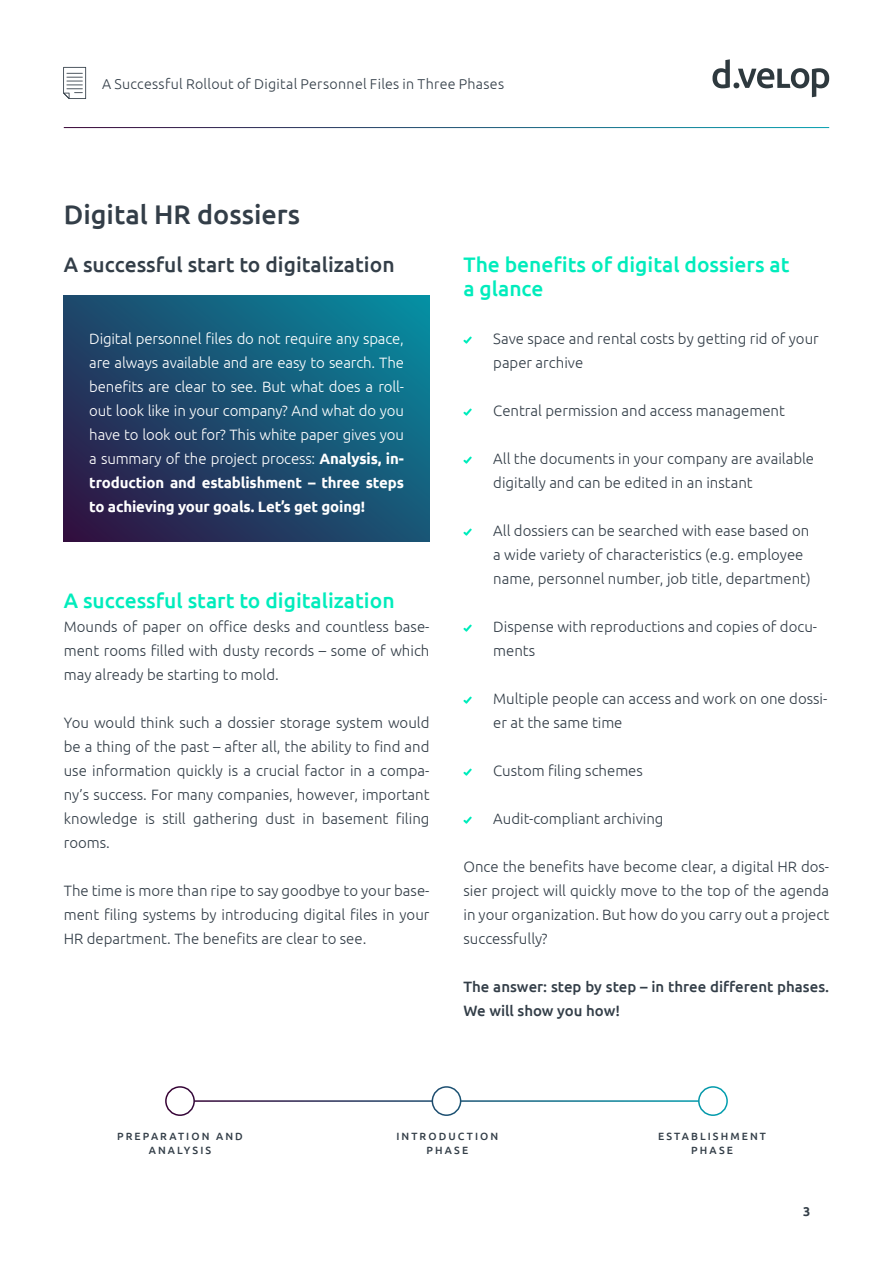
<style>
.page{position:relative;width:893px;height:1263px;background:#fff}
.page>*{position:absolute;margin:0;border:0;box-sizing:border-box;transform-origin:0 0}
.t1{font:500 27px "Ubuntu";color:#333e48}
.t2{font:500 21px/24px "Ubuntu";color:#00ecbc}
.t3{font:500 21px "Ubuntu";color:#333e48}
.t4{font:300 15px/24px "Ubuntu";color:#333e48}
.t5{font:300 15px/24px "Ubuntu";letter-spacing:-.01em;color:#fff;text-align:justify}
.t6{font:500 15px/24px "Ubuntu";color:#333e48}
.t7{font:300 14.25px "Ubuntu";letter-spacing:.02em;color:#333e48}
.t8{font:700 12.75px "Ubuntu";color:#333e48}
.t9{font:500 10.5px/13.6px "Ubuntu";letter-spacing:.2em;color:#333e48;text-align:center}
.s1{font-weight:700}
</style>
<div class="page">
<svg style="left:63px;top:67px;width:23px;height:32px"></svg>
<svg style="left:712px;top:59px;width:117px;height:38px"></svg>
<svg style="left:64px;top:295px;width:365px;height:246px;background:#1b4f70"></svg>
<svg style="left:463px;top:336px;width:9px;height:8px"></svg>
<svg style="left:463px;top:408px;width:9px;height:8px"></svg>
<svg style="left:463px;top:456px;width:9px;height:8px"></svg>
<svg style="left:463px;top:528px;width:9px;height:8px"></svg>
<svg style="left:463px;top:624px;width:9px;height:8px"></svg>
<svg style="left:463px;top:696px;width:9px;height:8px"></svg>
<svg style="left:463px;top:768px;width:9px;height:8px"></svg>
<svg style="left:463px;top:816px;width:9px;height:8px"></svg>
<svg style="left:165px;top:1086px;width:563px;height:30px"></svg>
<p class="t7" style="left:102px;top:75px;width:404px">A Successful Rollout of Digital Personnel Files in Three Phases</p>
<h1 class="t1" style="left:64px;top:197px;width:238px">Digital HR dossiers</h1>
<h2 class="t3" style="left:64px;top:251px;width:332px">A successful start to digitalization</h2>
<p class="t5" style="left:89px;top:326px;width:316px">Digital personnel files do not require any space, are always available and are easy to search. The benefits are clear to see. But what does a roll&shy;out look like in your company? And what do you have to look out for? This white paper gives you a summary of the project process: <span class="s1">Analysis, in&shy;troduction and establishment – three steps to achieving your goals. Let’s get going!</span></p>
<h2 class="t2" style="left:64px;top:587px;width:332px">A successful start to digitalization</h2>
<p class="t4" style="left:64px;top:614px;width:367px;text-align:justify">Mounds of paper on office desks and countless base&shy;ment rooms filled with dusty records – some of which may already be starting to mold.</p>
<p class="t4" style="left:64px;top:710px;width:367px;text-align:justify">You would think such a dossier storage system would be a thing of the past – after all, the ability to find and use information quickly is a crucial factor in a compa&shy;ny’s success. For many companies, however, important knowledge is still gathering dust in basement filing rooms.</p>
<p class="t4" style="left:64px;top:878px;width:367px;text-align:justify">The time is more than ripe to say goodbye to your base&shy;ment filing systems by introducing digital files in your HR department. The benefits are clear to see.</p>
<h2 class="t2" style="left:463px;top:251px;width:327px">The benefits of digital dossiers at a glance</h2>
<p class="t4" style="left:493px;top:326px;width:327px">Save space and rental costs by getting rid of your paper archive</p>
<p class="t4" style="left:493px;top:398px;width:293px">Central permission and access management</p>
<p class="t4" style="left:493px;top:446px;width:322px">All the documents in your company are available digitally and can be edited in an instant</p>
<p class="t4" style="left:493px;top:518px;width:319px">All dossiers can be searched with ease based on a wide variety of characteristics (e.g. employee name, personnel number, job title, department)</p>
<p class="t4" style="left:493px;top:614px;width:325px">Dispense with reproductions and copies of docu&shy;ments</p>
<p class="t4" style="left:493px;top:686px;width:336px">Multiple people can access and work on one dossi&shy;er at the same time</p>
<p class="t4" style="left:493px;top:758px;width:151px">Custom filing schemes</p>
<p class="t4" style="left:493px;top:806px;width:172px">Audit-compliant archiving</p>
<p class="t4" style="left:463px;top:854px;width:367px;text-align:justify">Once the benefits have become clear, a digital HR dos&shy;sier project will quickly move to the top of the agenda in your organization. But how do you carry out a project successfully?</p>
<p class="t6" style="left:463px;top:974px;width:367px">The answer: step by step – in three different phases.<br>We will show you how!</p>
<p class="t9" style="left:117px;top:1129px;width:127px">PREPARATION AND<br>ANALYSIS</p>
<p class="t9" style="left:396px;top:1129px;width:103px">INTRODUCTION<br>PHASE</p>
<p class="t9" style="left:658px;top:1129px;width:109px">ESTABLISHMENT<br>PHASE</p>
<p class="t8" style="left:803px;top:1203px;width:9px">3</p>
</div>
